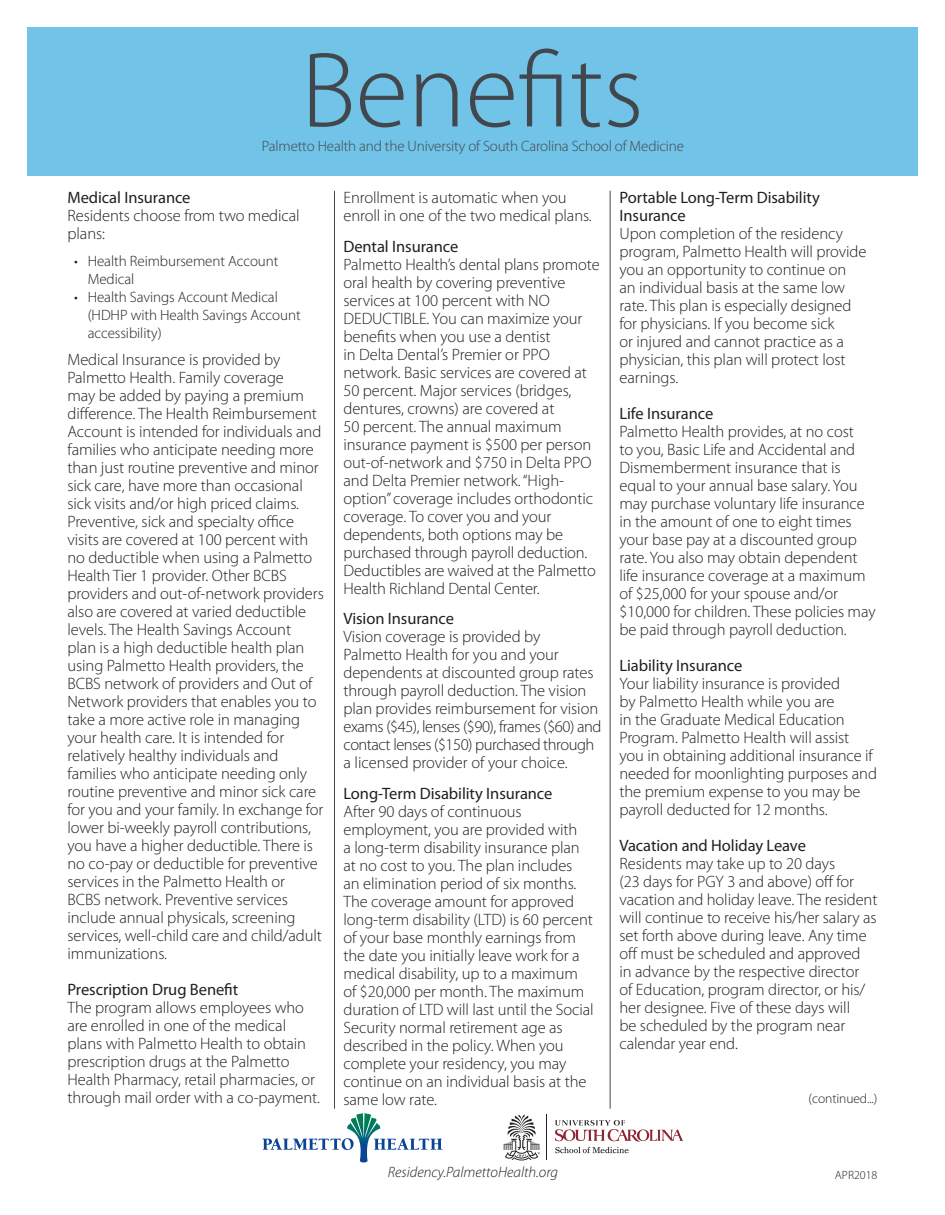
<style>
.page{position:relative;width:945px;height:1215px;background:#fff}
.page>*{position:absolute;margin:0;border:0;box-sizing:border-box;transform-origin:0 0}
.t1{font:300 108px "Myriad Pro";color:#41474c}
.t2{font:300 16.5px/18px "Myriad Pro";letter-spacing:-.005em;color:#231f20}
.t3{font:16.5px/18px "Myriad Pro";letter-spacing:-.005em;color:#231f20}
.t4{font:300 15px/18px "Myriad Pro";letter-spacing:-.005em;color:#231f20}
.t5{font:300 15px "Myriad Pro";letter-spacing:-.01em;color:#41474c}
.t6{font:italic 300 15px "Myriad Pro";color:#231f20}
.t7{font:300 13.5px "Myriad Pro";letter-spacing:-.005em;color:#231f20}
.t8{font:300 12px "Myriad Pro";color:#231f20}
</style>
<div class="page">
<div style="left:27px;top:27px;width:891px;height:149px;background:#71c3e7"></div>
<hr style="left:334px;top:191px;width:1px;height:918px;background:#41474c">
<hr style="left:610px;top:191px;width:1px;height:918px;background:#41474c">
<svg style="left:504px;top:1115px;width:36px;height:45px"></svg>
<hr style="left:547px;top:1115px;width:1px;height:45px;background:#231f20">
<svg style="left:555px;top:1120px;width:129px;height:33px"></svg>
<svg style="left:263px;top:1113px;width:179px;height:50px"></svg>
<p class="t1" style="left:301px;top:31px;width:344px">Benefits</p>
<p class="t5" style="left:262px;top:138px;width:424px">Palmetto Health and the University of South Carolina School of Medicine</p>
<p class="t3" style="left:68px;top:189px;width:125px">Medical Insurance</p>
<p class="t2" style="left:68px;top:207px;width:234px">Residents choose from two medical plans:</p>
<p class="t4" style="left:88px;top:252px;width:192px;text-indent:-14px">• Health Reimbursement Account<br>Medical</p>
<p class="t4" style="left:88px;top:288px;width:214px;text-indent:-14px">• Health Savings Account Medical (HDHP with Health Savings Account accessibility)</p>
<p class="t2" style="left:68px;top:351px;width:258px">Medical Insurance is provided by Palmetto Health. Family coverage<br>may be added by paying a premium difference. The Health Reimbursement Account is intended for individuals and families who anticipate needing more than just routine preventive and minor sick care, have more than occasional sick visits and/or high priced claims.<br>Preventive, sick and specialty office visits are covered at 100 percent with no deductible when using a Palmetto Health Tier 1 provider. Other BCBS providers and out-of-network providers also are covered at varied deductible levels. The Health Savings Account plan is a high deductible health plan using Palmetto Health providers, the BCBS network of providers and Out of Network providers that enables you to take a more active role in managing your health care. It is intended for relatively healthy individuals and families who anticipate needing only routine preventive and minor sick care for you and your family. In exchange for lower bi-weekly payroll contributions, you have a higher deductible. There is no co-pay or deductible for preventive services in the Palmetto Health or<br>BCBS network. Preventive services include annual physicals, screening services, well-child care and child/adult immunizations.</p>
<p class="t3" style="left:68px;top:981px;width:172px">Prescription Drug Benefit</p>
<p class="t2" style="left:68px;top:999px;width:254px">The program allows employees who are enrolled in one of the medical plans with Palmetto Health to obtain prescription drugs at the Palmetto Health Pharmacy, retail pharmacies, or through mail order with a co-payment.</p>
<p class="t2" style="left:344px;top:189px;width:250px">Enrollment is automatic when you enroll in one of the two medical plans.</p>
<p class="t3" style="left:344px;top:237px;width:116px">Dental Insurance</p>
<p class="t2" style="left:344px;top:255px;width:258px">Palmetto Health’s dental plans promote oral health by covering preventive services at 100 percent with NO DEDUCTIBLE. You can maximize your benefits when you use a dentist<br>in Delta Dental’s Premier or PPO network. Basic services are covered at 50 percent. Major services (bridges, dentures, crowns) are covered at<br>50 percent. The annual maximum insurance payment is $500 per person out-of-network and $750 in Delta PPO and Delta Premier network. “High&shy;option” coverage includes orthodontic coverage. To cover you and your dependents, both options may be purchased through payroll deduction.<br>Deductibles are waived at the Palmetto Health Richland Dental Center.</p>
<p class="t3" style="left:344px;top:610px;width:112px">Vision Insurance</p>
<p class="t2" style="left:344px;top:628px;width:259px">Vision coverage is provided by Palmetto Health for you and your dependents at discounted group rates through payroll deduction. The vision plan provides reimbursement for vision exams ($45), lenses ($90), frames ($60) and contact lenses ($150) purchased through a licensed provider of your choice.</p>
<p class="t3" style="left:344px;top:785px;width:210px">Long-Term Disability Insurance</p>
<p class="t2" style="left:344px;top:803px;width:252px">After 90 days of continuous employment, you are provided with<br>a long-term disability insurance plan at no cost to you. The plan includes<br>an elimination period of six months.<br>The coverage amount for approved long-term disability (LTD) is 60 percent of your base monthly earnings from the date you initially leave work for a medical disability, up to a maximum of $20,000 per month. The maximum duration of LTD will last until the Social Security normal retirement age as described in the policy. When you complete your residency, you may continue on an individual basis at the same low rate.</p>
<p class="t3" style="left:620px;top:189px;width:202px">Portable Long-Term Disability<br>Insurance</p>
<p class="t2" style="left:620px;top:225px;width:248px">Upon completion of the residency program, Palmetto Health will provide you an opportunity to continue on an individual basis at the same low rate. This plan is especially designed for physicians. If you become sick<br>or injured and cannot practice as a physician, this plan will protect lost earnings.</p>
<p class="t3" style="left:620px;top:405px;width:95px">Life Insurance</p>
<p class="t2" style="left:620px;top:423px;width:258px">Palmetto Health provides, at no cost<br>to you, Basic Life and Accidental and Dismemberment insurance that is equal to your annual base salary. You may purchase voluntary life insurance in the amount of one to eight times your base pay at a discounted group rate. You also may obtain dependent life insurance coverage at a maximum of $25,000 for your spouse and/or $10,000 for children. These policies may be paid through payroll deduction.</p>
<p class="t3" style="left:620px;top:657px;width:124px">Liability Insurance</p>
<p class="t2" style="left:620px;top:675px;width:259px">Your liability insurance is provided<br>by Palmetto Health while you are<br>in the Graduate Medical Education Program. Palmetto Health will assist you in obtaining additional insurance if needed for moonlighting purposes and the premium expense to you may be payroll deducted for 12 months.</p>
<p class="t3" style="left:620px;top:837px;width:188px">Vacation and Holiday Leave</p>
<p class="t2" style="left:620px;top:855px;width:259px">Residents may take up to 20 days<br>(23 days for PGY 3 and above) off for vacation and holiday leave. The resident will continue to receive his/her salary as set forth above during leave. Any time off must be scheduled and approved<br>in advance by the respective director<br>of Education, program director, or his/ her designee. Five of these days will<br>be scheduled by the program near calendar year end.</p>
<p class="t7" style="left:809px;top:1091px;width:70px">(continued...)</p>
<p class="t6" style="left:388px;top:1164px;width:172px">Residency.PalmettoHealth.org</p>
<p class="t8" style="left:835px;top:1168px;width:44px">APR2018</p>
</div>
